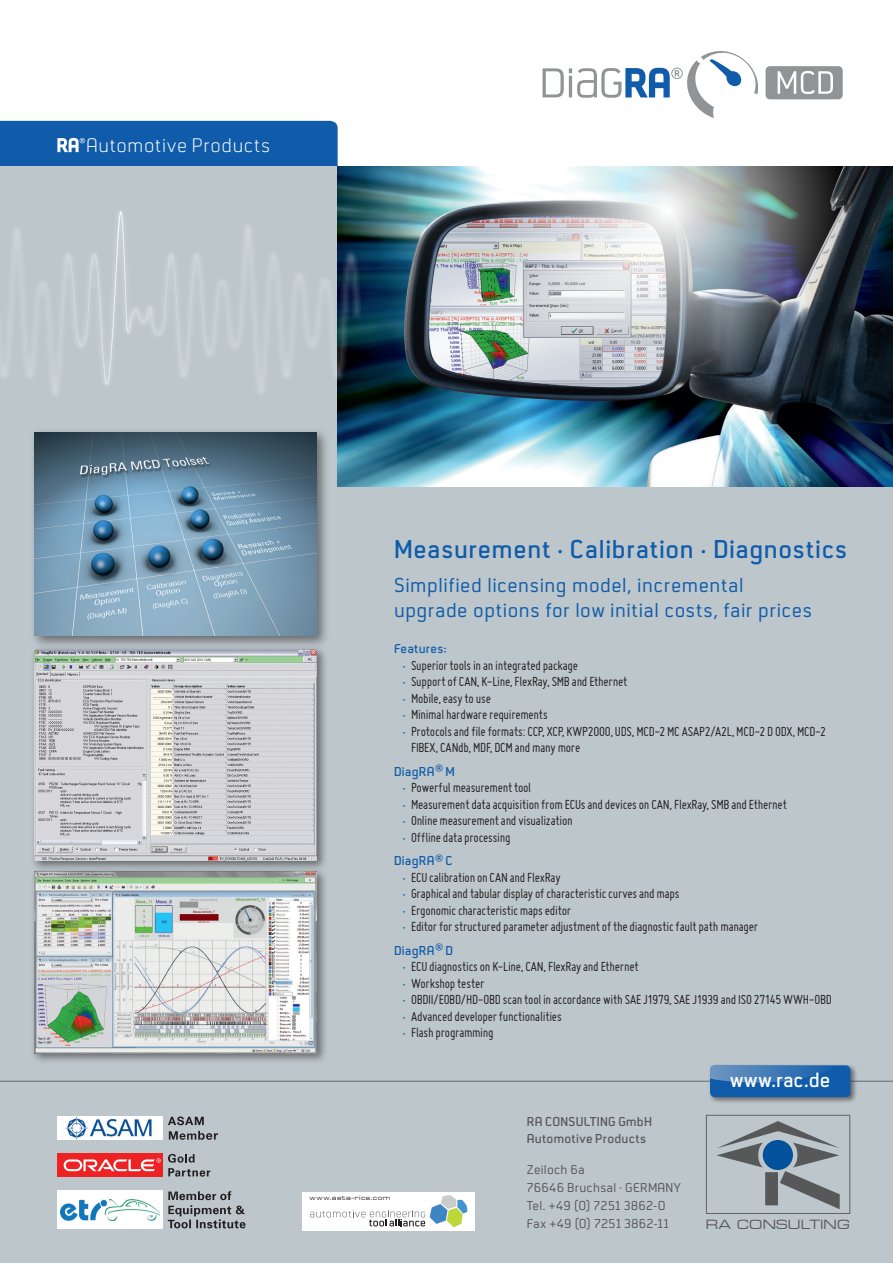
<style>
.page{position:relative;width:893px;height:1263px;background:#fff}
.page>*{position:absolute;margin:0;border:0;box-sizing:border-box;transform-origin:0 0}
._1_1___Headline_Seit{font:600 27px "Neustadt";letter-spacing:.025em;color:#105cab}
.t1{font:600 21.6px "Neustadt";letter-spacing:.01em;color:#fff}
._1_1___Headline_Seit-2{font:21px/25.2px "Neustadt";letter-spacing:.025em;color:#105cab}
.t2{font:300 20.55px "Neustadt";letter-spacing:.04em;color:#fff}
.t3{font:15.75px "Metrostyle Extended";letter-spacing:.01em;color:#57585a}
.t4{font:14.25px/16.5px "Miso";letter-spacing:-.015em;color:#231f20}
.t5{font:13.5px/18.1px "Neustadt";letter-spacing:.015em;color:#57585a}
.t6{font:600 13.5px "Neustadt";letter-spacing:.02em;color:#57585a}
._1_2___Headline_Aufz{font:600 13.5px "Neustadt";letter-spacing:.015em;color:#105cab}
._1_1___Headline_Seit-3{font:600 13.5px "Neustadt";letter-spacing:.02em;color:#105cab}
.t7{font:7.5px "Metrostyle Extended";letter-spacing:.06em;color:#231f20}
.s1{font-family:"Neustadt";font-weight:600;font-size:13.5px;color:#105cab}
</style>
<div class="page">
<div style="left:0;top:167px;width:893px;height:1096px;background:#bcc6cb"></div>
<svg style="left:0;top:121px;width:338px;height:65px"></svg>
<svg style="left:543px;top:51px;width:215px;height:67px"></svg>
<div style="left:766px;top:66px;width:77px;height:33px;background:#919496;border-radius:4px"></div>
<svg style="left:778px;top:71px;width:55px;height:23px"></svg>
<img style="left:338px;top:167px;width:555px;height:320px">
<svg style="left:0;top:206px;width:357px;height:194px"></svg>
<img style="left:485px;top:166px;width:364px;height:226px">
<div style="left:30px;top:645px;width:298px;height:227px;background:#231f20;opacity:.55"></div>
<img style="left:34px;top:649px;width:283px;height:212px">
<div style="left:30px;top:867px;width:298px;height:197px;background:#231f20;opacity:.55"></div>
<img style="left:34px;top:871px;width:283px;height:182px">
<div style="left:30px;top:428px;width:301px;height:221px;background:#231f20;opacity:.55"></div>
<img style="left:35px;top:432px;width:282px;height:204px">
<hr style="left:0;top:1081px;width:893px;height:1px;background:#656b70">
<div style="left:708px;top:1064px;width:150px;height:41px;background:#231f20;opacity:.55"></div>
<div style="left:710px;top:1065px;width:140px;height:32px;background:#105cab;border-radius:5px"></div>
<svg style="left:710px;top:1065px;width:130px;height:18px"></svg>
<svg style="left:168px;top:1154px;width:42px;height:22px"></svg>
<div style="left:57px;top:1153px;width:106px;height:24px;background:#ee2123"></div>
<svg style="left:64px;top:1158px;width:97px;height:13px"></svg>
<div style="left:57px;top:1116px;width:106px;height:24px;background:#fff"></div>
<img style="left:65px;top:1116px;width:87px;height:24px">
<svg style="left:169px;top:1131px;width:49px;height:9px"></svg>
<svg style="left:168px;top:1116px;width:36px;height:9px"></svg>
<div style="left:57px;top:1191px;width:106px;height:38px;background:#fff"></div>
<img style="left:60px;top:1199px;width:100px;height:21px">
<svg style="left:168px;top:1191px;width:78px;height:37px"></svg>
<div style="left:303px;top:1192px;width:172px;height:38px;background:#fff"></div>
<svg style="left:310px;top:1195px;width:157px;height:32px"></svg>
<svg style="left:706px;top:1115px;width:144px;height:99px"></svg>
<p class="t2" style="left:86px;top:134px;width:186px">Automotive Products</p>
<p class="_1_1___Headline_Seit" style="left:394px;top:535px;width:455px">Measurement • Calibration • Diagnostics</p>
<p class="_1_1___Headline_Seit-2" style="left:394px;top:573px;width:420px">Simplified licensing model, incremental upgrade options for low initial costs, fair prices</p>
<p class="_1_1___Headline_Seit-3" style="left:394px;top:642px;width:54px">Features:</p>
<p class="t4" style="left:403px;top:657px;width:177px"><span class="s1">•</span> Superior tools in an integrated package</p>
<p class="t4" style="left:403px;top:673px;width:226px"><span class="s1">•</span> Support of CAN, K-Line, FlexRay, SMB and Ethernet</p>
<p class="t4" style="left:403px;top:690px;width:90px"><span class="s1">•</span> Mobile, easy to use</p>
<p class="t4" style="left:403px;top:706px;width:147px"><span class="s1">•</span> Minimal hardware requirements</p>
<p class="t4" style="left:411px;top:723px;width:417px;text-indent:-9px"><span class="s1">•</span> Protocols and file formats: CCP, XCP, KWP2000, UDS, MCD-2 MC ASAP2/A2L, MCD-2 D ODX, MCD-2<br>FIBEX, CANdb, MDF, DCM and many more</p>
<p class="_1_2___Headline_Aufz" style="left:394px;top:764px;width:62px">DiagRA<sup>®</sup> M</p>
<p class="t4" style="left:403px;top:779px;width:130px"><span class="s1">•</span> Powerful measurement tool</p>
<p class="t4" style="left:403px;top:796px;width:386px"><span class="s1">•</span> Measurement data acquisition from ECUs and devices on CAN, FlexRay, SMB and Ethernet</p>
<p class="t4" style="left:403px;top:812px;width:172px"><span class="s1">•</span> Online measurement and visualization</p>
<p class="t4" style="left:403px;top:829px;width:109px"><span class="s1">•</span> Offline data processing</p>
<p class="_1_2___Headline_Aufz" style="left:394px;top:854px;width:60px">DiagRA<sup>®</sup> C</p>
<p class="t4" style="left:403px;top:869px;width:160px"><span class="s1">•</span> ECU calibration on CAN and FlexRay</p>
<p class="t4" style="left:403px;top:885px;width:279px"><span class="s1">•</span> Graphical and tabular display of characteristic curves and maps</p>
<p class="t4" style="left:403px;top:902px;width:170px"><span class="s1">•</span> Ergonomic characteristic maps editor</p>
<p class="t4" style="left:403px;top:918px;width:357px"><span class="s1">•</span> Editor for structured parameter adjustment of the diagnostic fault path manager</p>
<p class="_1_2___Headline_Aufz" style="left:394px;top:943px;width:61px">DiagRA<sup>®</sup> D</p>
<p class="t4" style="left:403px;top:958px;width:238px"><span class="s1">•</span> ECU diagnostics on K-Line, CAN, FlexRay and Ethernet</p>
<p class="t4" style="left:403px;top:975px;width:83px"><span class="s1">•</span> Workshop tester</p>
<p class="t4" style="left:403px;top:991px;width:431px"><span class="s1">•</span> OBDII/EOBD/HD-OBD scan tool in accordance with SAE J1979, SAE J1939 and ISO 27145 WWH-OBD</p>
<p class="t4" style="left:403px;top:1008px;width:161px"><span class="s1">•</span> Advanced developer functionalities</p>
<p class="t4" style="left:403px;top:1024px;width:93px"><span class="s1">•</span> Flash programming</p>
<p class="t1" style="left:730px;top:1068px;width:102px">www.rac.de</p>
<p class="t6" style="left:527px;top:1114px;width:127px">RA CONSULTING GmbH</p>
<p class="t6" style="left:527px;top:1132px;width:121px">Automotive Products</p>
<p class="t5" style="left:527px;top:1161px;width:156px">Zeiloch 6a<br>76646 Bruchsal ℅ GERMANY<br>Tel. +49 (0) 7251 3862-0<br>Fax +49 (0) 7251 3862-11</p>
<p class="t7" style="left:309px;top:1194px;width:82px">www.aeta-rice.com</p>
<p class="t3" style="left:706px;top:1216px;width:146px">RA CONSULTING</p>
</div>
